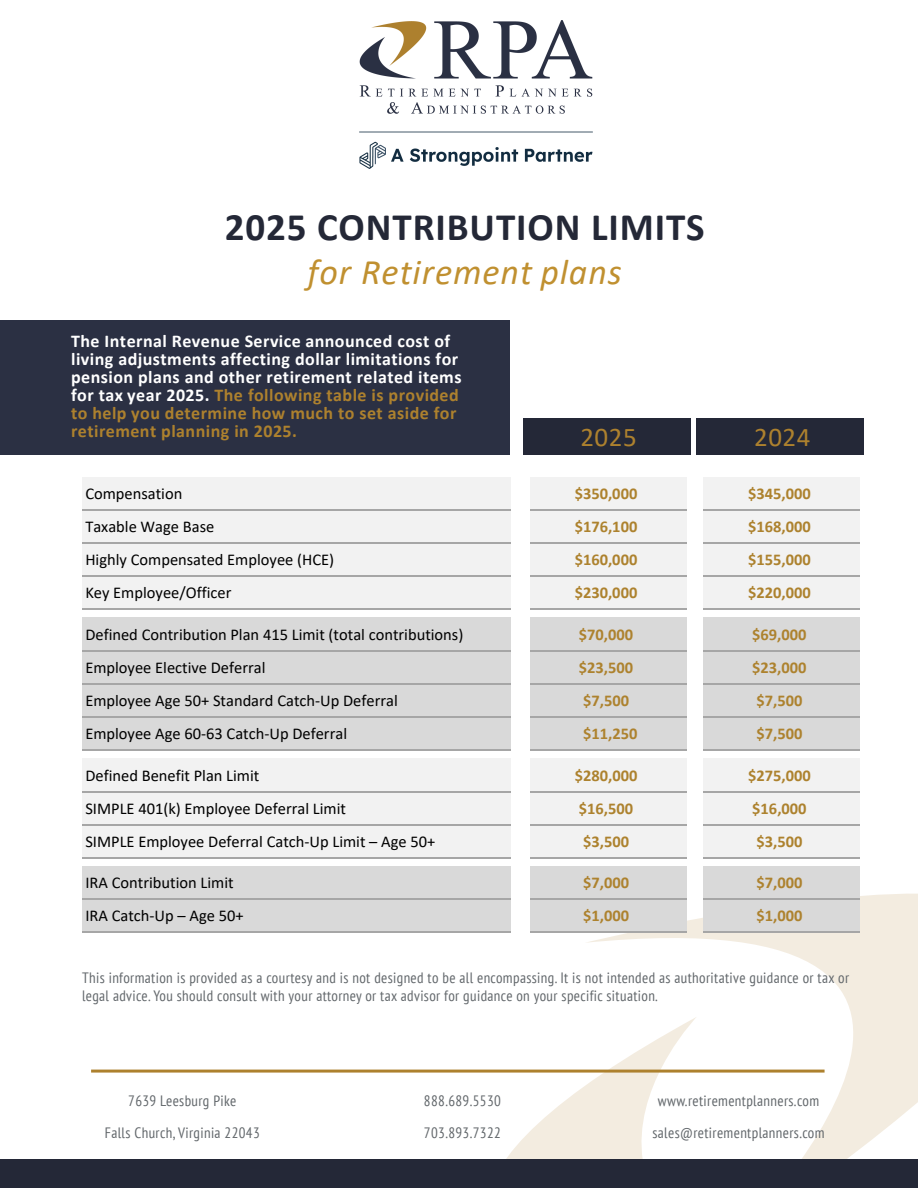
<style>
.page{position:relative;width:918px;height:1188px;background:#fff}
.page>*{position:absolute;margin:0;border:0;box-sizing:border-box;transform-origin:0 0}
.t1{font:700 39px "Calibri";letter-spacing:.025em;color:#242837}
.t2{font:italic 36px "Calibri";letter-spacing:.025em;color:#c09030}
.t3{font:27px "Calibri";letter-spacing:.02em;color:#ad812e}
.t4{font:700 18px/18px "Calibri";letter-spacing:.025em;color:#fff}
.t5{font:16.5px "Calibri";color:#000}
.t6{font:700 16.5px "Calibri";color:#ad822e}
.t7{font:700 16.5px "Calibri";color:#ad822e}
.t8{font:condensed 15px/31.5px "PT Sans";letter-spacing:.025em;color:#62676b;text-align:center}
.s1{color:#ad812e}
.s2{font-style:inherit}
</style>
<div class="page">
<svg style="left:587px;top:874px;width:331px;height:143px"></svg>
<svg style="left:462px;top:1017px;width:456px;height:142px"></svg>
<div style="left:0;top:1159px;width:918px;height:29px;background:#242837"></div>
<hr style="left:91px;top:1070px;width:734px;height:3px;background:#ad812e">
<div style="left:0;top:320px;width:510px;height:134px;background:#2b3043"></div>
<div style="left:523px;top:418px;width:168px;height:36px;background:#242837"></div>
<div style="left:696px;top:418px;width:168px;height:36px;background:#242837"></div>
<img style="left:359px;top:21px;width:233px;height:148px">
<div style="left:82px;top:477px;width:429px;height:132px;background:#f2f2f2"></div>
<div style="left:530px;top:477px;width:156px;height:132px;background:#f2f2f2"></div>
<div style="left:703px;top:477px;width:157px;height:132px;background:#f2f2f2"></div>
<div style="left:82px;top:618px;width:429px;height:132px;background:#d9d9d9"></div>
<div style="left:530px;top:618px;width:156px;height:132px;background:#d9d9d9"></div>
<div style="left:703px;top:618px;width:157px;height:132px;background:#d9d9d9"></div>
<div style="left:82px;top:758px;width:429px;height:100px;background:#f2f2f2"></div>
<div style="left:530px;top:758px;width:156px;height:100px;background:#f2f2f2"></div>
<div style="left:703px;top:758px;width:157px;height:100px;background:#f2f2f2"></div>
<div style="left:82px;top:866px;width:429px;height:66px;background:#d9d9d9"></div>
<div style="left:530px;top:866px;width:156px;height:66px;background:#d9d9d9"></div>
<div style="left:703px;top:866px;width:157px;height:66px;background:#d9d9d9"></div>
<hr style="left:82px;top:509px;width:429px;height:2px;background:#a6a6a6">
<hr style="left:530px;top:509px;width:156px;height:2px;background:#a6a6a6">
<hr style="left:82px;top:542px;width:429px;height:2px;background:#a6a6a6">
<hr style="left:530px;top:542px;width:156px;height:2px;background:#a6a6a6">
<hr style="left:82px;top:576px;width:429px;height:1px;background:#a6a6a6">
<hr style="left:530px;top:576px;width:156px;height:1px;background:#a6a6a6">
<hr style="left:82px;top:609px;width:429px;height:1px;background:#a6a6a6">
<hr style="left:530px;top:609px;width:156px;height:1px;background:#a6a6a6">
<hr style="left:82px;top:650px;width:429px;height:2px;background:#a6a6a6">
<hr style="left:530px;top:650px;width:156px;height:2px;background:#a6a6a6">
<hr style="left:82px;top:683px;width:429px;height:2px;background:#a6a6a6">
<hr style="left:530px;top:683px;width:156px;height:2px;background:#a6a6a6">
<hr style="left:82px;top:716px;width:429px;height:2px;background:#a6a6a6">
<hr style="left:530px;top:716px;width:156px;height:2px;background:#a6a6a6">
<hr style="left:82px;top:749px;width:429px;height:2px;background:#a6a6a6">
<hr style="left:530px;top:749px;width:156px;height:2px;background:#a6a6a6">
<hr style="left:82px;top:791px;width:429px;height:1px;background:#a6a6a6">
<hr style="left:530px;top:791px;width:156px;height:1px;background:#a6a6a6">
<hr style="left:82px;top:824px;width:429px;height:1px;background:#a6a6a6">
<hr style="left:530px;top:824px;width:156px;height:1px;background:#a6a6a6">
<hr style="left:82px;top:857px;width:429px;height:1px;background:#a6a6a6">
<hr style="left:530px;top:857px;width:156px;height:1px;background:#a6a6a6">
<hr style="left:82px;top:898px;width:429px;height:2px;background:#a6a6a6">
<hr style="left:530px;top:898px;width:156px;height:2px;background:#a6a6a6">
<hr style="left:82px;top:931px;width:429px;height:2px;background:#a6a6a6">
<hr style="left:530px;top:931px;width:156px;height:2px;background:#a6a6a6">
<hr style="left:703px;top:509px;width:157px;height:2px;background:#a6a6a6">
<hr style="left:703px;top:542px;width:157px;height:2px;background:#a6a6a6">
<hr style="left:703px;top:576px;width:157px;height:1px;background:#a6a6a6">
<hr style="left:703px;top:609px;width:157px;height:1px;background:#a6a6a6">
<hr style="left:703px;top:650px;width:157px;height:2px;background:#a6a6a6">
<hr style="left:703px;top:683px;width:157px;height:2px;background:#a6a6a6">
<hr style="left:703px;top:716px;width:157px;height:2px;background:#a6a6a6">
<hr style="left:703px;top:749px;width:157px;height:2px;background:#a6a6a6">
<hr style="left:703px;top:791px;width:157px;height:1px;background:#a6a6a6">
<hr style="left:703px;top:824px;width:157px;height:1px;background:#a6a6a6">
<hr style="left:703px;top:857px;width:157px;height:1px;background:#a6a6a6">
<hr style="left:703px;top:898px;width:157px;height:2px;background:#a6a6a6">
<hr style="left:703px;top:931px;width:157px;height:2px;background:#a6a6a6">
<h1 class="t1" style="left:225px;top:199px;width:482px">2025 CONTRIBUTION LIMITS</h1>
<h2 class="t2" style="left:308px;top:247px;width:316px">for Retirement plans</h2>
<p class="t4" style="left:71px;top:331px;width:392px">The Internal Revenue Service announced cost of living adjustments affecting dollar limitations for pension plans and other retirement related items for tax year 2025. <span class="s1">The following table is provided to help you determine how much to set aside for retirement planning in 2025.</span></p>
<h3 class="t3" style="left:580px;top:419px;width:58px">2025</h3>
<h3 class="t3" style="left:754px;top:419px;width:58px">2024</h3>
<p class="t5" style="left:85px;top:487px;width:99px">Compensation</p>
<p class="t6" style="left:575px;top:487px;width:64px">$3<span class="s2">50</span>,000</p>
<p class="t6" style="left:748px;top:487px;width:64px">$345,000</p>
<p class="t5" style="left:85px;top:520px;width:130px">Taxable Wage Base</p>
<p class="t6" style="left:575px;top:520px;width:64px">$1<span class="s2">76</span>,<span class="s2">1</span>00</p>
<p class="t6" style="left:748px;top:520px;width:64px">$168,000</p>
<p class="t5" style="left:85px;top:553px;width:250px">Highly Compensated Employee (HCE)</p>
<p class="t6" style="left:575px;top:553px;width:64px">$1<span class="s2">60</span>,000</p>
<p class="t6" style="left:748px;top:553px;width:64px">$155,000</p>
<p class="t5" style="left:85px;top:586px;width:148px">Key Employee/Officer</p>
<p class="t6" style="left:575px;top:586px;width:64px">$2<span class="s2">30</span>,000</p>
<p class="t6" style="left:748px;top:586px;width:64px">$220,000</p>
<p class="t5" style="left:85px;top:628px;width:380px">Defined Contribution Plan 415 Limit (total contributions)</p>
<p class="t6" style="left:579px;top:628px;width:56px">$<span class="s2">70</span>,000</p>
<p class="t6" style="left:752px;top:628px;width:56px">$69,000</p>
<p class="t5" style="left:85px;top:661px;width:182px">Employee Elective Deferral</p>
<p class="t6" style="left:579px;top:661px;width:56px">$23,<span class="s2">5</span>00</p>
<p class="t6" style="left:752px;top:661px;width:56px">$23,000</p>
<p class="t5" style="left:85px;top:694px;width:314px">Employee Age 50+ Standard Catch-Up Deferral</p>
<p class="t6" style="left:583px;top:694px;width:48px">$7,500</p>
<p class="t6" style="left:756px;top:694px;width:48px">$7,500</p>
<p class="t5" style="left:85px;top:727px;width:263px">Employee Age 60-63 Catch-Up Deferral</p>
<p class="t7" style="left:583px;top:722px;width:56px"><span class="s2">$</span>11<span class="s2">,</span>25<span class="s2">0</span></p>
<p class="t6" style="left:756px;top:727px;width:48px">$7,500</p>
<p class="t5" style="left:85px;top:768px;width:176px">Defined Benefit Plan Limit</p>
<p class="t6" style="left:575px;top:768px;width:64px">$2<span class="s2">80</span>,000</p>
<p class="t6" style="left:748px;top:768px;width:64px">$275,000</p>
<p class="t5" style="left:85px;top:801px;width:262px">SIMPLE 401(k) Employee Deferral Limit</p>
<p class="t6" style="left:579px;top:801px;width:56px">$16,<span class="s2">5</span>00</p>
<p class="t6" style="left:752px;top:801px;width:56px">$16,000</p>
<p class="t5" style="left:85px;top:834px;width:351px">SIMPLE Employee Deferral Catch-Up Limit – Age 50+</p>
<p class="t6" style="left:583px;top:834px;width:48px">$3,500</p>
<p class="t6" style="left:756px;top:834px;width:48px">$3,500</p>
<p class="t5" style="left:85px;top:876px;width:150px">IRA Contribution Limit</p>
<p class="t6" style="left:583px;top:876px;width:48px">$7,000</p>
<p class="t6" style="left:756px;top:876px;width:48px">$7,000</p>
<p class="t5" style="left:85px;top:909px;width:160px">IRA Catch-Up – Age 50+</p>
<p class="t6" style="left:583px;top:909px;width:48px">$1,000</p>
<p class="t6" style="left:756px;top:909px;width:48px">$1,000</p>
<p class="t8" style="left:82px;top:968px;width:769px;line-height:18px;text-align:left">This information is provided as a courtesy and is not designed to be all encompassing. It is not intended as authoritative guidance or tax or legal advice. You should consult with your attorney or tax advisor for guidance on your specific situation.</p>
<p class="t8" style="left:105px;top:1085px;width:157px">7639 Leesburg Pike<br>Falls Church, Virginia 22043</p>
<p class="t8" style="left:424px;top:1085px;width:78px;text-align:left">888.689.5530<br>703.893.7322</p>
<p class="t8" style="left:652px;top:1085px;width:174px">www.retirementplanners.com sales@retirementplanners.com</p>
</div>
